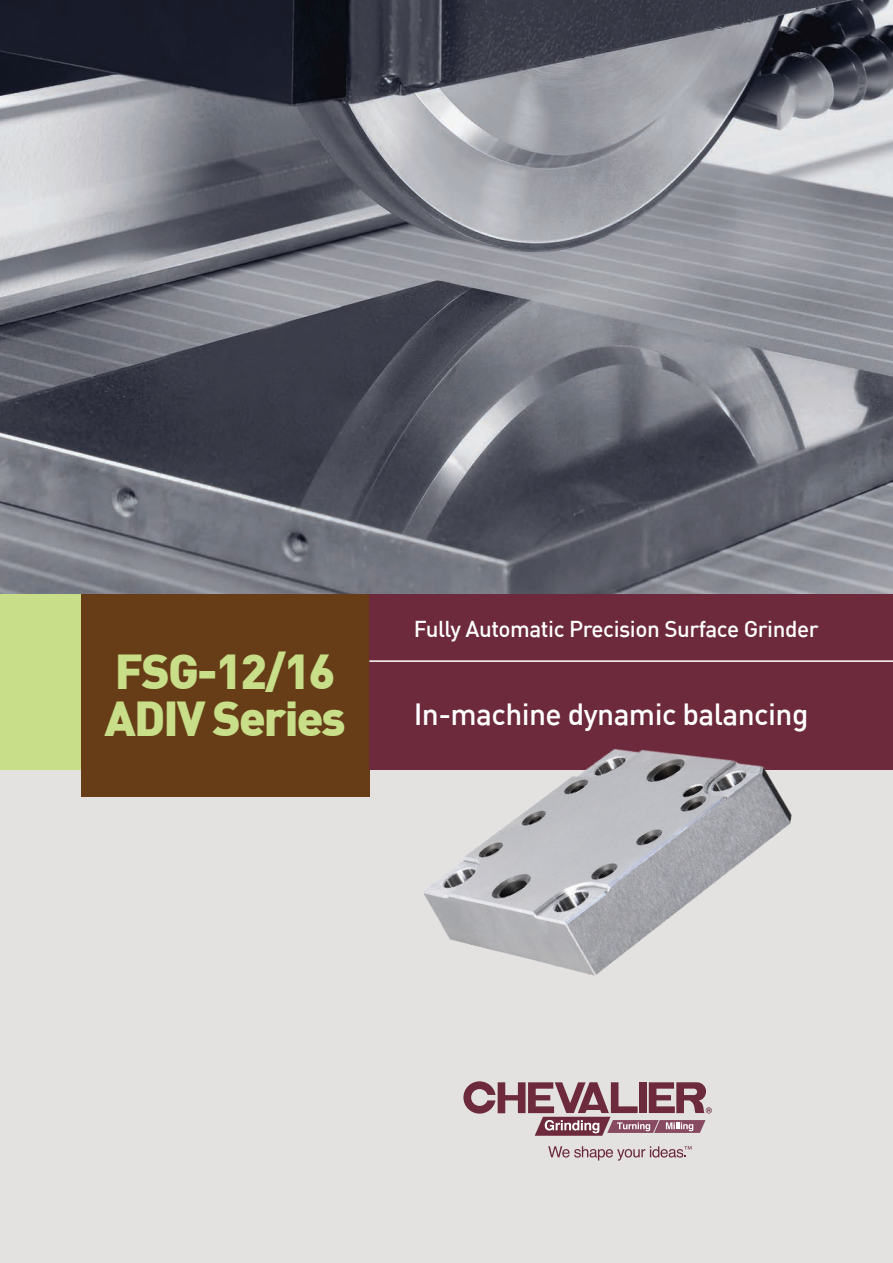
<style>
.page{position:relative;width:893px;height:1263px;background:#fff}
.page>*{position:absolute;margin:0;border:0;box-sizing:border-box;transform-origin:0 0}
.t1{font:900 48px/46.5px "DIN";letter-spacing:-.04em;color:#c8de88}
.t2{font:500 30px "DIN";letter-spacing:-.02em;color:#fff}
.t3{font:500 22.5px "DIN";letter-spacing:-.02em;color:#fff}
</style>
<div class="page">
<div style="left:0;top:770px;width:893px;height:493px;background:#e4e2e1"></div>
<svg style="left:463px;top:1081px;width:249px;height:55px"></svg>
<svg style="left:548px;top:1146px;width:143px;height:14px"></svg>
<img style="left:0;top:0;width:893px;height:594px">
<div style="left:0;top:594px;width:81px;height:176px;background:#c8de88"></div>
<div style="left:81px;top:594px;width:288px;height:203px;background:#663d17"></div>
<div style="left:369px;top:594px;width:524px;height:176px;background:#6c2a3c"></div>
<hr style="left:369px;top:660px;width:524px;height:2px;background:#fff">
<img style="left:423px;top:748px;width:369px;height:228px">
<p class="t1" style="left:105px;top:646px;width:243px">FSG-12/16<br>ADIV Series</p>
<p class="t3" style="left:414px;top:615px;width:406px">Fully Automatic Precision Surface Grinder</p>
<p class="t2" style="left:414px;top:695px;width:396px">In-machine dynamic balancing</p>
</div>
